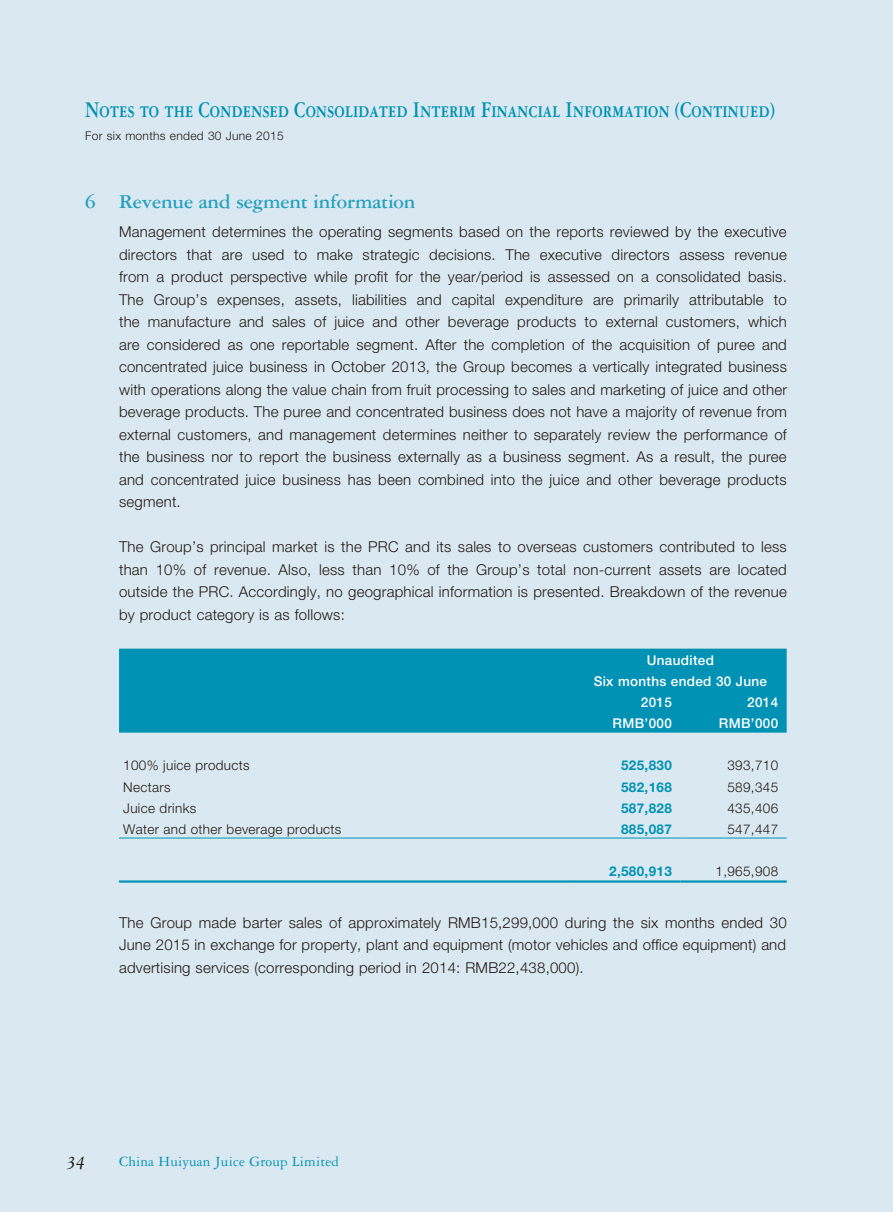
<style>
.page{position:relative;width:893px;height:1212px;background:#dae9f1}
.page>*{position:absolute;margin:0;border:0;box-sizing:border-box;transform-origin:0 0}
.t1{font:24px "Garamond Three Bold SC";color:#0092b4;scale:.77 1}
.t2{font:700 21px "Garamond Three";letter-spacing:-.015em;color:#25a0be}
.t3{font:19.8px "Garamond Three Bold Italic Os F";color:#231916;scale:.91 1}
.t4{font:300 15px/22.5px "Helvetica Neue";letter-spacing:.015em;color:#231916;text-align:justify}
.t5{font:15px "Garamond Three";letter-spacing:.01em;color:#0092b4}
.t6{font:300 13.5px "Helvetica Neue";letter-spacing:.025em;color:#231916}
.t7{font:500 13.5px "Helvetica Neue";letter-spacing:.025em;color:#fff}
.t8{font:700 13.5px "Helvetica Neue";letter-spacing:.025em;color:#0092b4}
.t9{font:300 12px "Helvetica Neue";letter-spacing:.025em;color:#231916}
</style>
<div class="page">
<div style="left:119px;top:649px;width:668px;height:84px;background:#0092b4"></div>
<hr style="left:119px;top:838px;width:455px;height:1px;background:#0092b4">
<hr style="left:574px;top:838px;width:106px;height:1px;background:#0092b4">
<hr style="left:680px;top:838px;width:107px;height:1px;background:#0092b4">
<hr style="left:119px;top:880px;width:455px;height:3px;background:#0092b4">
<hr style="left:574px;top:880px;width:106px;height:3px;background:#0092b4">
<hr style="left:680px;top:880px;width:107px;height:3px;background:#0092b4">
<h1 class="t1" style="left:85px;top:97px;width:898px">Notes to the Condensed Consolidated Interim Financial Information (Continued)</h1>
<p class="t9" style="left:85px;top:128px;width:200px">For six months ended 30 June 2015</p>
<h2 class="t2" style="left:85px;top:190px;width:332px">6 Revenue and segment information</h2>
<p class="t4" style="left:119px;top:220px;width:669px">Management determines the operating segments based on the reports reviewed by the executive directors that are used to make strategic decisions. The executive directors assess revenue from a product perspective while profit for the year/period is assessed on a consolidated basis.<br>The Group’s expenses, assets, liabilities and capital expenditure are primarily attributable to the manufacture and sales of juice and other beverage products to external customers, which are considered as one reportable segment. After the completion of the acquisition of puree and concentrated juice business in October 2013, the Group becomes a vertically integrated business with operations along the value chain from fruit processing to sales and marketing of juice and other beverage products. The puree and concentrated business does not have a majority of revenue from external customers, and management determines neither to separately review the performance of the business nor to report the business externally as a business segment. As a result, the puree and concentrated juice business has been combined into the juice and other beverage products segment.</p>
<p class="t4" style="left:119px;top:535px;width:669px">The Group’s principal market is the PRC and its sales to overseas customers contributed to less than 10% of revenue. Also, less than 10% of the Group’s total non-current assets are located outside the PRC. Accordingly, no geographical information is presented. Breakdown of the revenue by product category is as follows:</p>
<p class="t7" style="left:647px;top:653px;width:69px">Unaudited</p>
<p class="t7" style="left:594px;top:674px;width:175px">Six months ended 30 June</p>
<p class="t7" style="left:641px;top:695px;width:32px">2015</p>
<p class="t7" style="left:747px;top:695px;width:32px">2014</p>
<p class="t7" style="left:613px;top:716px;width:61px">RMB’000</p>
<p class="t7" style="left:719px;top:716px;width:61px">RMB’000</p>
<p class="t6" style="left:123px;top:757px;width:128px">100% juice products</p>
<p class="t8" style="left:621px;top:757px;width:52px">525,830</p>
<p class="t6" style="left:727px;top:757px;width:52px">393,710</p>
<p class="t6" style="left:123px;top:778px;width:49px">Nectars</p>
<p class="t8" style="left:621px;top:778px;width:52px">582,168</p>
<p class="t6" style="left:727px;top:778px;width:52px">589,345</p>
<p class="t6" style="left:123px;top:799px;width:74px">Juice drinks</p>
<p class="t8" style="left:621px;top:799px;width:52px">587,828</p>
<p class="t6" style="left:727px;top:799px;width:52px">435,406</p>
<p class="t6" style="left:123px;top:820px;width:220px">Water and other beverage products</p>
<p class="t8" style="left:621px;top:820px;width:52px">885,087</p>
<p class="t6" style="left:727px;top:820px;width:52px">547,447</p>
<p class="t8" style="left:609px;top:863px;width:64px">2,580,913</p>
<p class="t6" style="left:715px;top:863px;width:64px">1,965,908</p>
<p class="t4" style="left:119px;top:911px;width:669px">The Group made barter sales of approximately RMB15,299,000 during the six months ended 30<br>June 2015 in exchange for property, plant and equipment (motor vehicles and office equipment) and advertising services (corresponding period in 2014: RMB22,438,000).</p>
<h3 class="t3" style="left:67px;top:1148px;width:22px">34</h3>
<p class="t5" style="left:119px;top:1153px;width:222px">China Huiyuan Juice Group Limited</p>
</div>
